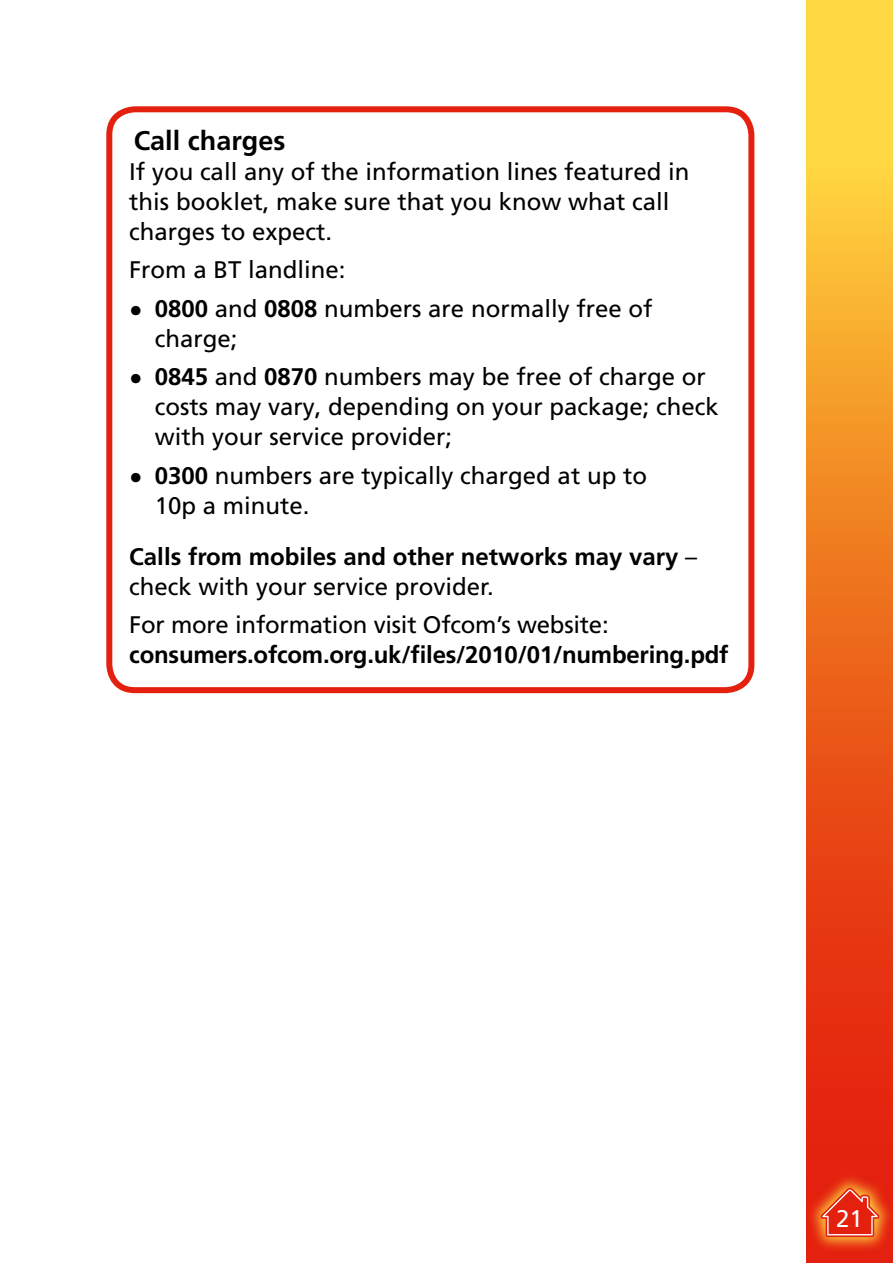
<style>
.page{position:relative;width:893px;height:1263px;background:#fff}
.page>*{position:absolute;margin:0;border:0;box-sizing:border-box;transform-origin:0 0}
.t1{font:700 27px "Frutiger LT Pro";color:#000}
.t2{font:24px/30px "Frutiger LT Pro";color:#000}
.t3{font:700 24px/30px "Frutiger LT Pro";letter-spacing:-.01em;color:#000}
.t4{font:24px "Frutiger LT Pro";color:#fff}
.s1{font-size:27px}
.s2{font-weight:700}
.s3{font-weight:400}
</style>
<div class="page">
<svg style="left:806px;top:0;width:87px;height:1263px;background:#f07a23"></svg>
<svg style="left:806px;top:1173px;width:87px;height:80px;background:#e63413"></svg>
<svg style="left:820px;top:1188px;width:59px;height:49px;background:#e94b29"></svg>
<div style="left:106px;top:106px;width:648px;height:587px;border:6px solid #e4200e;border-radius:26px"></div>
<p class="t1" style="left:134px;top:124px;width:153px">Call charges</p>
<p class="t2" style="left:129px;top:156px;width:562px">If you call any of the information lines featured in this booklet, make sure that you know what call charges to expect.</p>
<p class="t2" style="left:129px;top:255px;width:218px">From a BT landline:</p>
<p class="t2" style="left:155px;top:293px;width:499px;text-indent:-26px"><span class="s1">•</span> <span class="s2">0800</span> and <span class="s2">0808</span> numbers are normally free of charge;</p>
<p class="t2" style="left:155px;top:362px;width:566px;text-indent:-26px"><span class="s1">•</span> <span class="s2">0845</span> and <span class="s2">0870</span> numbers may be free of charge or costs may vary, depending on your package; check with your service provider;</p>
<p class="t2" style="left:155px;top:460px;width:494px;text-indent:-26px"><span class="s1">•</span> <span class="s2">0300</span> numbers are typically charged at up to<br>10p a minute.</p>
<p class="t3" style="left:129px;top:542px;width:569px">Calls from mobiles and other networks may vary <span class="s3">– check with your service provider.</span></p>
<p class="t3" style="left:129px;top:610px;width:601px"><span class="s3">For more information visit Ofcom’s website: </span>consumers.ofcom.org.uk/files/2010/01/numbering.pdf</p>
<p class="t4" style="left:836px;top:1205px;width:28px">21</p>
</div>
